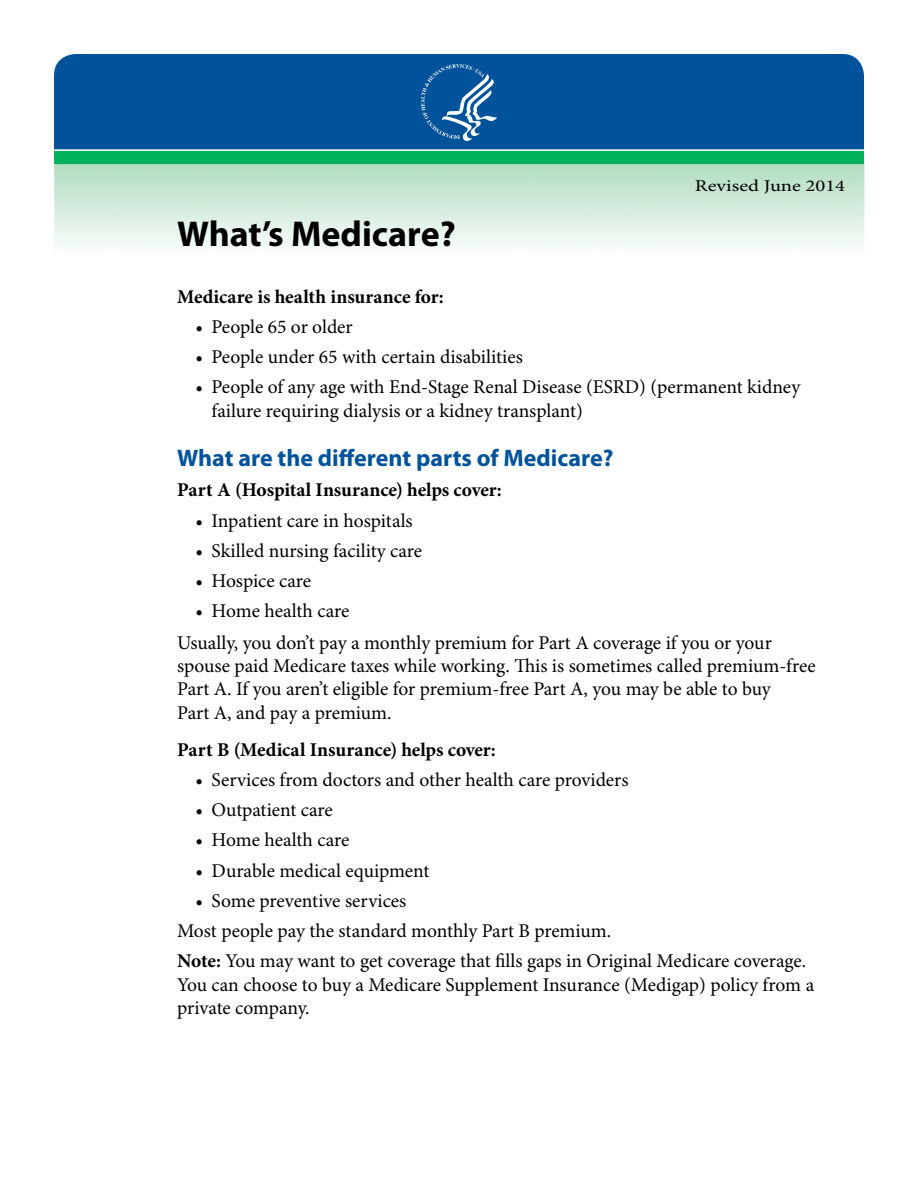
<style>
.page{position:relative;width:918px;height:1188px;background:#fff}
.page>*{position:absolute;margin:0;border:0;box-sizing:border-box;transform-origin:0 0}
.t1{font:700 36px "Myriad Pro";color:#000}
.Fact_Sheet_Subheader{font:700 24px "Myriad Pro";color:#00539b}
.Fact_Sheet_Text{font:19.5px/23.4px "Minion Pro";letter-spacing:-.005em;color:#000}
.Fact_Sheet_Text-2{font:700 19.5px "Minion Pro";color:#000}
.t2{font:16.5px "Minion Pro";color:#000;scale:1.25 1}
.s1{font-weight:700}
</style>
<div class="page">
<div style="left:54px;top:54px;width:810px;height:95px;background:#00539b"></div>
<div style="left:54px;top:150px;width:810px;height:14px;background:#00b259"></div>
<hr style="left:54px;top:149px;width:810px;height:2px;background:#fff">
<svg style="left:421px;top:64px;width:76px;height:77px;background:#2a6fab"></svg>
<p class="t1" style="left:177px;top:213px;width:280px">What’s Medicare?</p>
<p class="t2" style="left:695px;top:176px;width:122px">Revised June 2014</p>
<p class="Fact_Sheet_Text-2" style="left:177px;top:285px;width:268px">Medicare is health insurance for:</p>
<p class="Fact_Sheet_Text" style="left:195px;top:316px;width:159px">• People 65 or older</p>
<p class="Fact_Sheet_Text" style="left:195px;top:346px;width:329px">• People under 65 with certain disabilities</p>
<p class="Fact_Sheet_Text" style="left:212px;top:376px;width:590px;text-indent:-16px">• People of any age with End-Stage Renal Disease (ESRD) (permanent kidney failure requiring dialysis or a kidney transplant)</p>
<h2 class="Fact_Sheet_Subheader" style="left:177px;top:444px;width:438px">What are the different parts of Medicare?</h2>
<p class="Fact_Sheet_Text-2" style="left:177px;top:478px;width:326px">Part A (Hospital Insurance) helps cover:</p>
<p class="Fact_Sheet_Text" style="left:195px;top:510px;width:219px">• Inpatient care in hospitals</p>
<p class="Fact_Sheet_Text" style="left:195px;top:540px;width:228px">• Skilled nursing facility care</p>
<p class="Fact_Sheet_Text" style="left:195px;top:570px;width:117px">• Hospice care</p>
<p class="Fact_Sheet_Text" style="left:195px;top:600px;width:155px">• Home health care</p>
<p class="Fact_Sheet_Text" style="left:177px;top:632px;width:640px">Usually, you don’t pay a monthly premium for Part A coverage if you or your spouse paid Medicare taxes while working. This is sometimes called premium-free Part A. If you aren’t eligible for premium-free Part A, you may be able to buy<br>Part A, and pay a premium.</p>
<p class="Fact_Sheet_Text-2" style="left:177px;top:738px;width:320px">Part B (Medical Insurance) helps cover:</p>
<p class="Fact_Sheet_Text" style="left:195px;top:769px;width:435px">• Services from doctors and other health care providers</p>
<p class="Fact_Sheet_Text" style="left:195px;top:799px;width:139px">• Outpatient care</p>
<p class="Fact_Sheet_Text" style="left:195px;top:829px;width:155px">• Home health care</p>
<p class="Fact_Sheet_Text" style="left:195px;top:859px;width:236px">• Durable medical equipment</p>
<p class="Fact_Sheet_Text" style="left:195px;top:890px;width:212px">• Some preventive services</p>
<p class="Fact_Sheet_Text" style="left:177px;top:920px;width:436px">Most people pay the standard monthly Part B premium.</p>
<p class="Fact_Sheet_Text" style="left:177px;top:950px;width:639px"><span class="s1">Note:</span> You may want to get coverage that fills gaps in Original Medicare coverage.<br>You can choose to buy a Medicare Supplement Insurance (Medigap) policy from a private company.</p>
</div>
